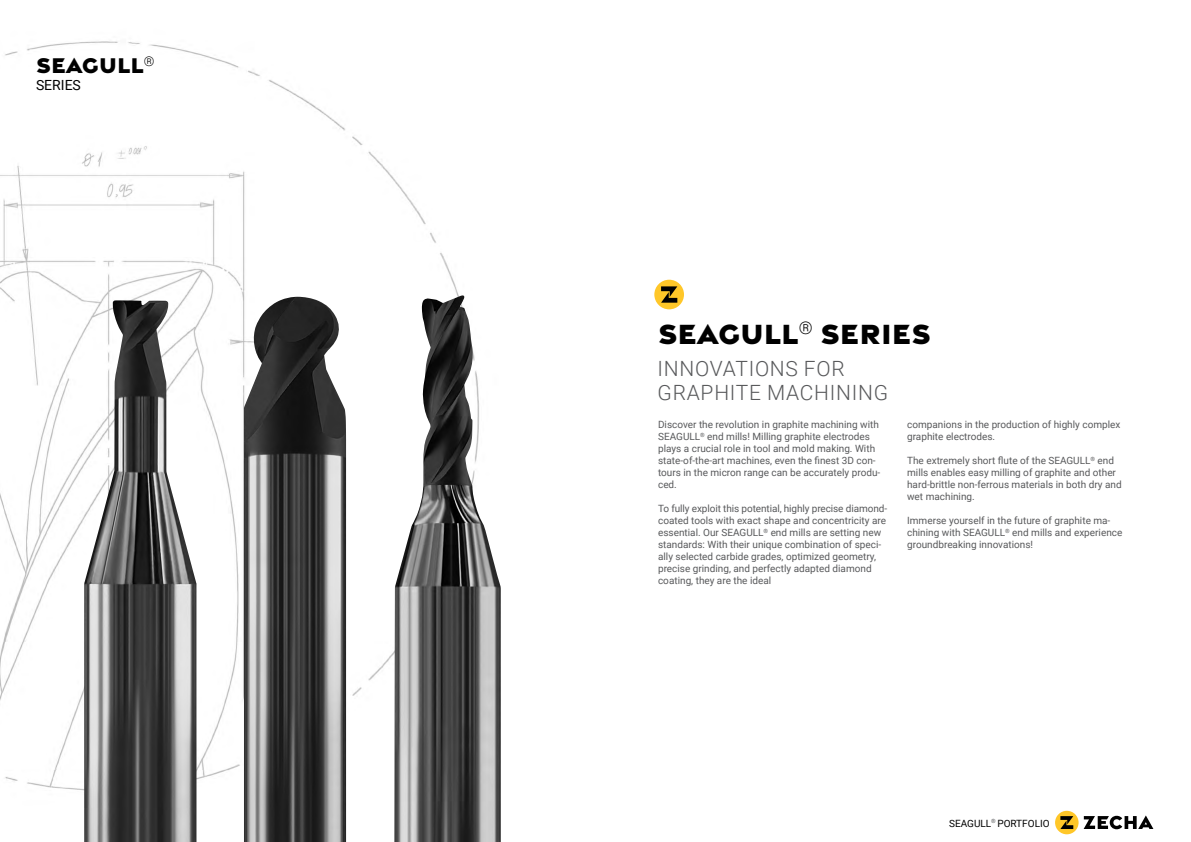
<style>
.page{position:relative;width:1191px;height:842px;background:#fff}
.page>*{position:absolute;margin:0;border:0;box-sizing:border-box;transform-origin:0 0}
.t1{font:30px "Zecha 2030";color:#000}
.t2{font:23px "Zecha 2030";color:#000}
.t3{font:300 21px/24px "Roboto";letter-spacing:.035em;color:#58595b}
.t4{font:14px "Roboto";color:#000}
.t5{font:10px/12px "Roboto";color:#58595b}
.t6{font:10px "Roboto";color:#000}
</style>
<div class="page">
<img style="left:0;top:41px;width:459px;height:794px">
<img style="left:84px;top:300px;width:112px;height:542px">
<img style="left:244px;top:297px;width:102px;height:545px">
<img style="left:394px;top:295px;width:107px;height:547px">
<div style="left:1055px;top:811px;width:23px;height:23px;background:#ffc729;border-radius:50%"></div>
<svg style="left:1060px;top:816px;width:13px;height:13px"></svg>
<svg style="left:1083px;top:815px;width:70px;height:14px"></svg>
<div style="left:654px;top:280px;width:30px;height:29px;background:#ffc729;border-radius:50%"></div>
<svg style="left:661px;top:286px;width:16px;height:17px"></svg>
<h2 class="t2" style="left:36px;top:50px;width:120px">SEAGULL<sup>®</sup></h2>
<h3 class="t4" style="left:36px;top:75px;width:46px">SERIES</h3>
<h1 class="t1" style="left:658px;top:313px;width:274px">SEAGULL<sup>®</sup> SERIES</h1>
<h3 class="t3" style="left:657px;top:356px;width:232px">INNOVATIONS FOR<br>GRAPHITE MACHINING</h3>
<p class="t5" style="left:658px;top:418px;width:224px">Discover the revolution in graphite machining with SEAGULL<sup>®</sup> end mills! Milling graphite electrodes plays a crucial role in tool and mold making. With state-of-the-art machines, even the finest 3D con&shy;tours in the micron range can be accurately produ&shy;ced.</p>
<p class="t5" style="left:658px;top:502px;width:230px">To fully exploit this potential, highly precise diamond&shy;coated tools with exact shape and concentricity are essential. Our SEAGULL<sup>®</sup> end mills are setting new standards: With their unique combination of speci&shy;ally selected carbide grades, optimized geometry, precise grinding, and perfectly adapted diamond coating, they are the ideal</p>
<p class="t5" style="left:907px;top:418px;width:215px">companions in the production of highly complex graphite electrodes.</p>
<p class="t5" style="left:907px;top:454px;width:216px">The extremely short flute of the SEAGULL<sup>®</sup> end mills enables easy milling of graphite and other hard-brittle non-ferrous materials in both dry and wet machining.</p>
<p class="t5" style="left:907px;top:514px;width:217px">Immerse yourself in the future of graphite ma&shy;chining with SEAGULL<sup>®</sup> end mills and experience groundbreaking innovations!</p>
<p class="t6" style="left:949px;top:816px;width:102px">SEAGULL<sup>®</sup> PORTFOLIO</p>
</div>
